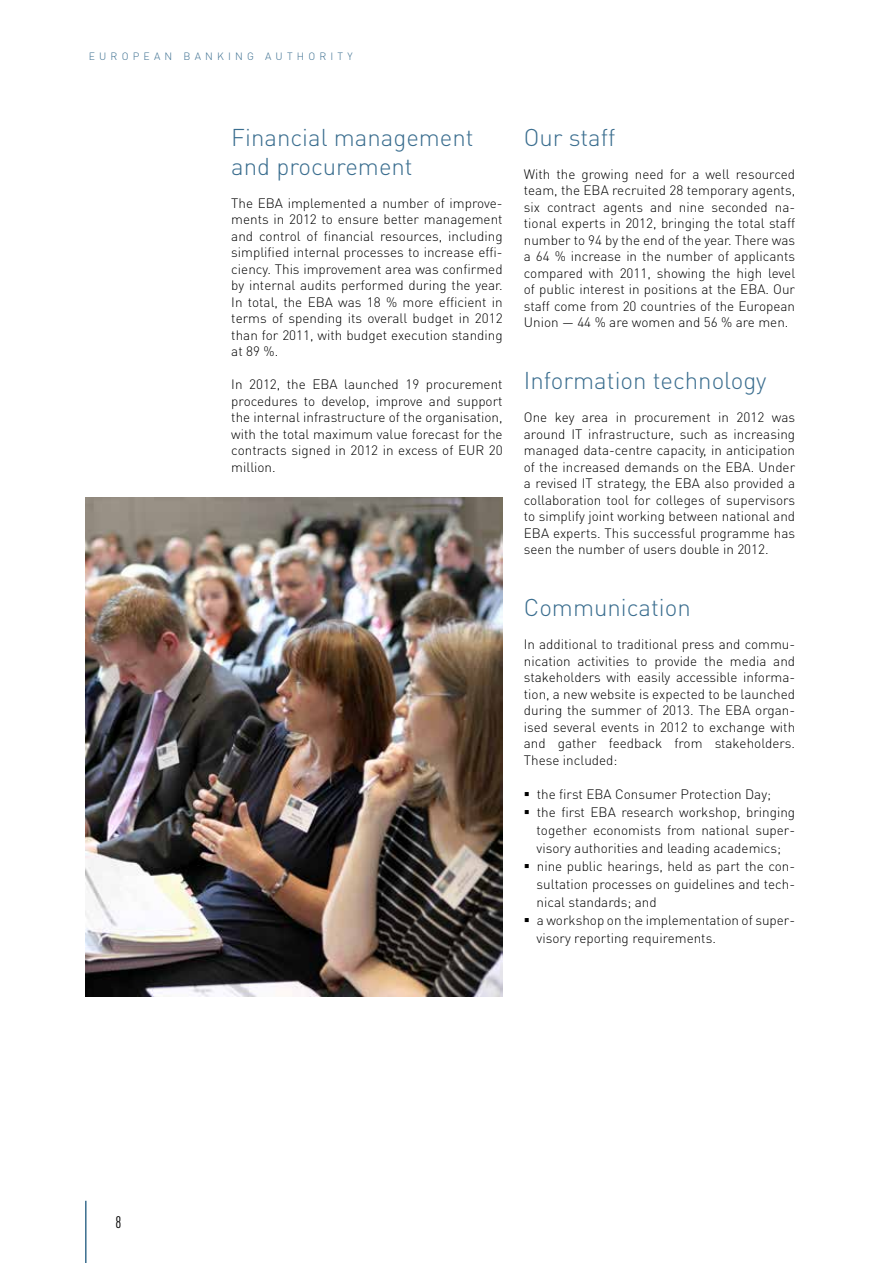
<style>
.page{position:relative;width:893px;height:1263px;background:#fff}
.page>*{position:absolute;margin:0;border:0;box-sizing:border-box;transform-origin:0 0}
.t1{font:300 24px/28.8px "DIN Pro";color:#3b6e8f}
.t2{font:condensed 16.5px "DIN Pro";color:#000}
.t3{font:300 13.5px/16.5px "DIN Pro";color:#000;text-align:justify}
.t4{font:300 10.5px "DIN Pro";letter-spacing:.4em;color:#3b6e8f}
</style>
<div class="page">
<hr style="left:85px;top:1201px;width:2px;height:62px;background:#3b6e8f">
<img style="left:85px;top:497px;width:418px;height:499px">
<p class="t4" style="left:89px;top:49px;width:265px">EUROPEAN BANKING AUTHORITY</p>
<h1 class="t1" style="left:231px;top:122px;width:244px">Financial management and procurement</h1>
<p class="t3" style="left:231px;top:194px;width:273px">The EBA implemented a number of improve&shy;ments in 2012 to ensure better management and control of financial resources, including simplified internal processes to increase effi&shy;ciency. This improvement area was confirmed by internal audits performed during the year.<br>In total, the EBA was 18 % more efficient in terms of spending its overall budget in 2012 than for 2011, with budget execution standing at 89 %.</p>
<p class="t3" style="left:231px;top:375px;width:273px">In 2012, the EBA launched 19 procurement procedures to develop, improve and support the internal infrastructure of the organisation, with the total maximum value forecast for the contracts signed in 2012 in excess of EUR</p>
<p class="t3" style="left:489px;top:441px;width:15px">20</p>
<p class="t3" style="left:231px;top:458px;width:46px">million.</p>
<h1 class="t1" style="left:524px;top:122px;width:93px">O ur staff</h1>
<p class="t3" style="left:524px;top:165px;width:273px">With the growing need for a well resourced team, the EBA recruited 28 temporary agents, six contract agents and nine seconded na&shy;tional experts in 2012, bringing the total staff number to 94 by the end of the year. There was a 64 % increase in the number of applicants compared with 2011, showing the high level of public interest in positions at the EBA. Our staff come from 20 countries of the European U nion — 44 % are women and 56 % are men.</p>
<h1 class="t1" style="left:524px;top:365px;width:244px">Information technology</h1>
<p class="t3" style="left:524px;top:409px;width:273px">One key area in procurement in 2012 was around IT infrastructure, such as increasing managed data-centre capacity, in anticipation of the increased demands on the EBA. U nder a revised IT strategy, the E BA also provided a collaboration tool for colleges of supervisors to simplify joint working between national and EBA experts. This successful programme has seen the number of users double in 2012.</p>
<h1 class="t1" style="left:524px;top:592px;width:168px">Communication</h1>
<p class="t3" style="left:524px;top:635px;width:273px">In additional to traditional press and commu&shy;nication activities to provide the media and stakeholders with easily accessible informa&shy;tion, a new website is expected to be launched during the summer of 2013. The EBA organ&shy;ised several events in 2012 to exchange with and gather feedback from stakeholders.<br>These included:</p>
<p class="t3" style="left:537px;top:785px;width:260px;line-height:18px;text-align:left">the first EBA Consumer Protection Day;<br>the first EBA research workshop, bringing together economists from national super&shy;visory authorities and leading academics; nine public hearings, held as part the con&shy;sultation processes on guidelines and tech&shy;nical standards; and<br>a workshop on the implementation of super&shy;visory reporting requirements.</p>
<p class="t2" style="left:116px;top:1212px;width:7px">8</p>
</div>
